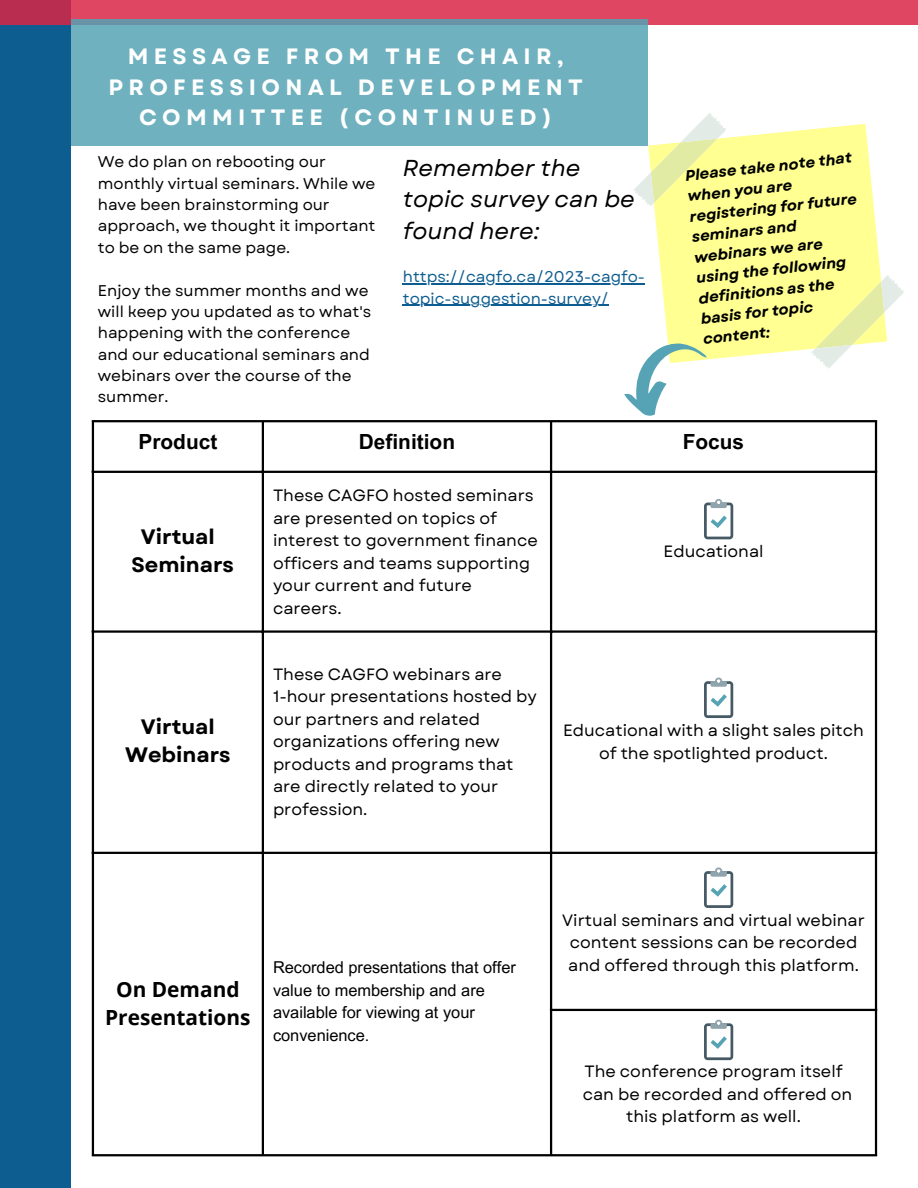
<style>
.page{position:relative;width:918px;height:1188px;background:#fff}
.page>*{position:absolute;margin:0;border:0;box-sizing:border-box;transform-origin:0 0}
.t1{font:italic 22.95px/31.5px "Garet";color:#000}
.t2{font:700 22.2px/30.3px "Garet";letter-spacing:.24em;color:#fff;text-align:center}
.t3{font:700 20.85px/28.2px "Garet";color:#000;text-align:center}
.t4{font:700 20.85px "Arial MT Pro";color:#000}
.t5{font:700 20.85px/28.2px "Open Sans";color:#000;text-align:center}
.t6{font:16.35px/22.5px "Garet";color:#000;text-align:center}
.t7{font:16.35px/22.5px "Arial MT Pro";color:#000}
.t8{font:15.45px/21.3px "Garet";color:#000}
.t9{font:15.45px/21.3px "Garet";color:#0e5d90}
.t10{font:italic 700 15px/20.5px "Garet";color:#000}
</style>
<div class="page">
<div style="left:0;top:12px;width:71px;height:1176px;background:#0e5d90"></div>
<svg style="left:0;top:0;width:918px;height:24px;fill:#de4662"></svg>
<hr style="left:92px;top:422px;width:2px;height:732px;background:#000">
<hr style="left:262px;top:422px;width:2px;height:732px;background:#000">
<hr style="left:550px;top:422px;width:2px;height:732px;background:#000">
<hr style="left:875px;top:422px;width:2px;height:732px;background:#000">
<hr style="left:92px;top:420px;width:785px;height:2px;background:#000">
<hr style="left:92px;top:471px;width:785px;height:2px;background:#000">
<hr style="left:92px;top:630px;width:785px;height:3px;background:#000">
<hr style="left:92px;top:852px;width:785px;height:2px;background:#000">
<hr style="left:550px;top:1009px;width:327px;height:2px;background:#000">
<hr style="left:92px;top:1154px;width:785px;height:2px;background:#000">
<div style="left:71px;top:19px;width:577px;height:127px;background:#6fb1bf"></div>
<hr style="left:403px;top:284px;width:242px;height:1px;background:#0e5d90">
<hr style="left:403px;top:305px;width:206px;height:1px;background:#0e5d90">
<svg style="left:654px;top:124px;width:227px;height:235px;fill:#ffff92"></svg>
<svg style="left:633px;top:113px;width:93px;height:94px"></svg>
<svg style="left:811px;top:275px;width:93px;height:94px"></svg>
<svg style="left:616px;top:337px;width:100px;height:84px"></svg>
<svg style="left:704px;top:867px;width:29px;height:41px"></svg>
<svg style="left:704px;top:1020px;width:29px;height:40px"></svg>
<svg style="left:704px;top:678px;width:29px;height:40px"></svg>
<svg style="left:704px;top:499px;width:29px;height:40px"></svg>
<p class="t2" style="left:108px;top:42px;width:476px">MESSAGE FROM THE CHAIR,<br>PROFESSIONAL DEVELOPMENT<br>COMMITTEE (CONTINUED)</p>
<p class="t8" style="left:98px;top:151px;width:279px">We do plan on rebooting our monthly virtual seminars. While we have been brainstorming our approach, we thought it important to be on the same page.</p>
<p class="t8" style="left:98px;top:280px;width:275px">Enjoy the summer months and we will keep you updated as to what's happening with the conference and our educational seminars and webinars over the course of the summer.</p>
<p class="t1" style="left:403px;top:152px;width:234px">Remember the topic survey can be found here:</p>
<p class="t9" style="left:403px;top:266px;width:244px">https://cagfo.ca/2023-cagfo&shy;topic-suggestion-survey/</p>
<p class="t10" style="left:684px;top:165px;width:170px;rotate:-6deg">Please take note that when you are registering for future seminars and webinars we are using the following definitions as the basis for topic content:</p>
<p class="t4" style="left:138px;top:434px;width:80px">Product</p>
<p class="t4" style="left:359px;top:434px;width:98px">Definition</p>
<p class="t4" style="left:683px;top:434px;width:63px">Focus</p>
<p class="t3" style="left:141px;top:523px;width:75px">Virtual</p>
<p class="t3" style="left:132px;top:551px;width:104px">Seminars</p>
<p class="t3" style="left:125px;top:713px;width:107px">Virtual<br>Webinars</p>
<p class="t6" style="left:273px;top:484px;width:266px;text-align:left">These CAGFO hosted seminars are presented on topics of interest to government finance officers and teams supporting your current and future careers.</p>
<p class="t6" style="left:273px;top:663px;width:231px">These CAGFO webinars are</p>
<p class="t6" style="left:273px;top:686px;width:265px;text-align:left">1-hour presentations hosted by our partners and related organizations offering new products and programs that are directly related to your profession.</p>
<p class="t6" style="left:664px;top:540px;width:102px">Educational</p>
<p class="t6" style="left:563px;top:719px;width:302px">Educational with a slight sales pitch of the spotlighted product.</p>
<p class="t5" style="left:105px;top:975px;width:147px">On Demand<br>Presentations</p>
<p class="t7" style="left:273px;top:958px;width:244px">Recorded presentations that offer value to membership and are available for viewing at your convenience.</p>
<p class="t6" style="left:562px;top:909px;width:304px">Virtual seminars and virtual webinar content sessions can be recorded and offered through this platform.</p>
<p class="t6" style="left:584px;top:1061px;width:260px">The conference program itself</p>
<p class="t6" style="left:583px;top:1083px;width:271px">can be recorded and offered on this platform as well.</p>
</div>
